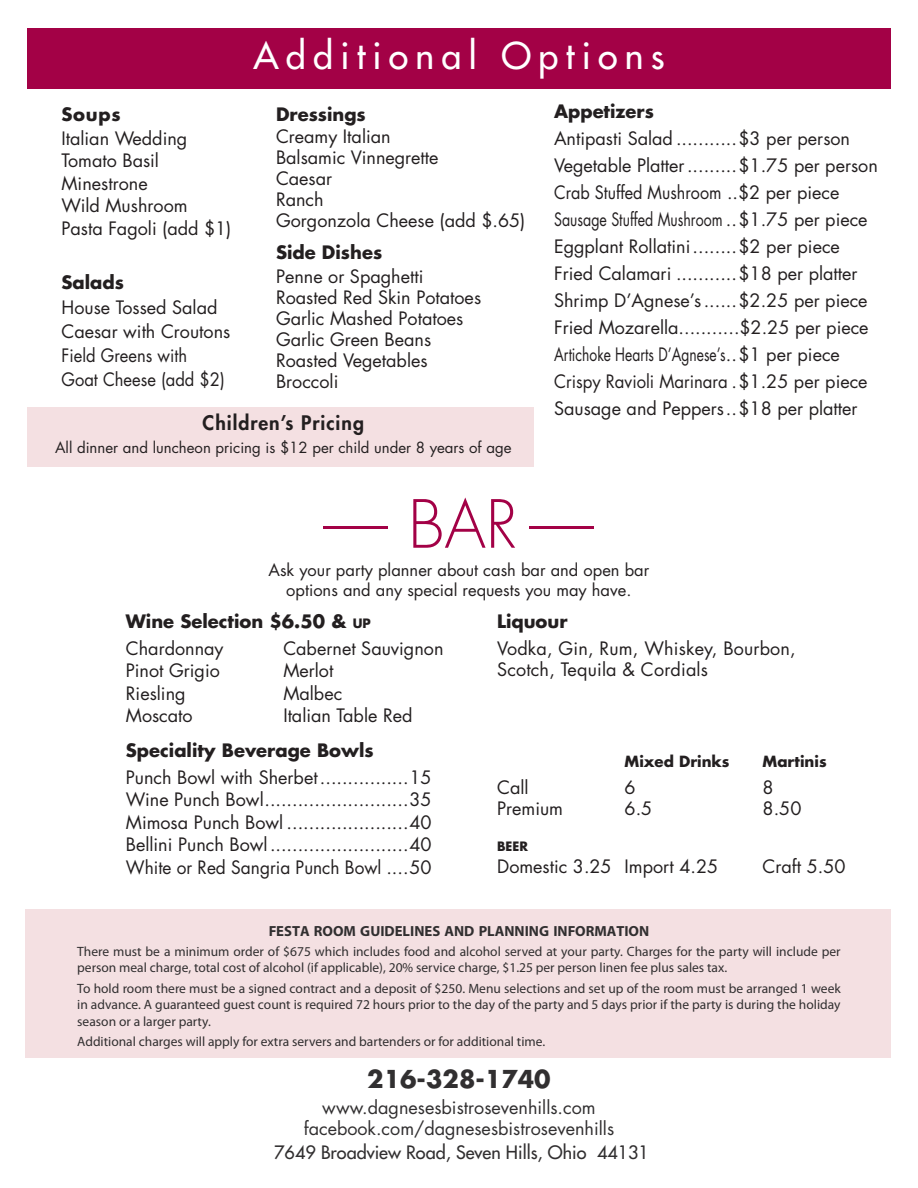
<style>
.page{position:relative;width:918px;height:1188px;background:#fff}
.page>*{position:absolute;margin:0;border:0;box-sizing:border-box;transform-origin:0 0}
.t1{font:300 64.5px "Futura";color:#a30146}
.t2{font:36px "Futura";letter-spacing:.2em;color:#fff}
.t3{font:700 24px "Futura";color:#312f30}
.t4{font:800 19.5px "Futura";letter-spacing:.05em;color:#231f20}
.t5{font:18px/27px "Futura";color:#231f20}
.t6{font:700 18px/27px "Futura";color:#231f20}
.t7{font:18px/21px "Futura";color:#312f30;text-align:center}
.t8{font:18px "Futura";color:#312f30}
.t9{font:16.5px "Futura";color:#231f20}
.t10{font:15px "Futura";color:#231f20}
.t11{font:700 15px "Futura";color:#231f20}
.t12{font:700 14.7px "Myriad Pro";color:#312f30}
.t13{font:13.5px/16.2px "Myriad Pro";color:#312f30}
.t14{font:700 12.6px "Futura";color:#231f20}
.s1{font-style:inherit}
.s2{font-size:12.6px}
.s3{font-weight:400}
</style>
<div class="page">
<div style="left:28px;top:407px;width:506px;height:59px;background:#f4e0e2"></div>
<div style="left:25px;top:910px;width:866px;height:148px;background:#f4e0e2"></div>
<div style="left:27px;top:28px;width:864px;height:60px;background:#a30146"></div>
<h2 class="t2" style="left:253px;top:32px;width:413px">Additional Options</h2>
<p class="t6" style="left:62px;top:100px;width:61px">Soups</p>
<p class="t5" style="left:62px;top:127px;width:171px;line-height:22.5px">Italian Wedding<br>Tomato Basil<br>Minestrone<br>Wild Mushroom<br>Pasta Fagoli (add $1)</p>
<p class="t6" style="left:62px;top:268px;width:64px">Salads</p>
<p class="t5" style="left:62px;top:295px;width:170px;line-height:24px">House Tossed Salad<br>Caesar with Croutons<br>Field Greens with<br>Goat Cheese (add $2)</p>
<p class="t6" style="left:276px;top:100px;width:91px">Dressings</p>
<p class="t5" style="left:276px;top:126px;width:251px;line-height:21px">Creamy Italian<br>Balsamic Vinnegrette<br>Caesar<br>Ranch<br>Gorgonzola Cheese (add $.65)</p>
<p class="t6" style="left:276px;top:238px;width:108px">Side Dishes</p>
<p class="t5" style="left:276px;top:266px;width:207px;line-height:21px">Penne or Spaghetti<br>Roasted Red Skin Potatoes<br>Garlic Mashed Potatoes<br>Garlic Green Beans<br>Roasted Vegetables<br>Broccoli</p>
<p class="t4" style="left:203px;top:410px;width:163px">Children’s Pricing</p>
<p class="t10" style="left:55px;top:437px;width:458px">All dinner and luncheon pricing is $12 per child under 8 years of age</p>
<p class="t6" style="left:554px;top:97px;width:101px">Appetizers</p>
<p class="t5" style="left:554px;top:125px;width:325px">Antipasti Salad ...........$3 per person Vegetable Platter.........$1.75 per person Crab Stuffed Mushroom ..$2 per piece Sausage Stuffed Mushroom ..$1.75 per piece Eggplant Rollatini........$2 per piece Fried Calamari ...........$18 per platter Shrimp D’Agnese’s......$2.25 per piece Fried Mozarella...........$2.25 per piece Artichoke Hearts D’Agnese’s..$1 per piece Crispy Ravioli Marinara .$1.25 per piece Sausage and Peppers..$18 per platter</p>
<h1 class="t1" style="left:324px;top:483px;width:272px">-— Bar—</h1>
<p class="t9" style="left:286px;top:578px;width:347px">options and any special requests you may have.</p>
<p class="t6" style="left:126px;top:607px;width:247px">Wine Selection <span class="s1">$6.50 &amp;</span> <span class="s2">UP<br></span><span class="s3">Chardonnay</span></p>
<p class="t9" style="left:268px;top:558px;width:382px">Ask your party planner about cash bar and open bar</p>
<p class="t6" style="left:497px;top:607px;width:72px">Liquour</p>
<p class="t5" style="left:497px;top:637px;width:300px;line-height:21.6px">Vodka, Gin, Rum, Whiskey, Bourbon,<br>Scotch, Tequila &amp; Cordials</p>
<p class="t5" style="left:283px;top:634px;width:162px">Cabernet Sauvignon</p>
<p class="t5" style="left:126px;top:657px;width:96px">Pinot Grigio</p>
<p class="t5" style="left:283px;top:657px;width:52px">Merlot</p>
<p class="t5" style="left:126px;top:679px;width:61px">Riesling</p>
<p class="t5" style="left:283px;top:679px;width:60px">Malbec</p>
<p class="t5" style="left:126px;top:702px;width:115px">Moscato I</p>
<p class="t5" style="left:288px;top:702px;width:126px">talian Table Red</p>
<p class="t6" style="left:126px;top:736px;width:249px">Speciality Beverage Bowls</p>
<p class="t5" style="left:126px;top:766px;width:307px;line-height:22.5px;text-align:justify">Punch Bowl with Sherbet................15<br>Wine Punch Bowl..........................35<br>Mimosa Punch Bowl ......................40<br>Bellini Punch Bowl.........................40<br>White or Red Sangria Punch Bowl ....50</p>
<p class="t11" style="left:625px;top:751px;width:107px">Mixed Drinks</p>
<p class="t11" style="left:763px;top:751px;width:66px">Martinis</p>
<p class="t5" style="left:497px;top:773px;width:33px">Call</p>
<p class="t5" style="left:625px;top:773px;width:13px">6</p>
<p class="t5" style="left:763px;top:773px;width:13px">8</p>
<p class="t5" style="left:497px;top:795px;width:68px">Premium</p>
<p class="t5" style="left:625px;top:795px;width:29px">6.5</p>
<p class="t5" style="left:763px;top:795px;width:40px">8.50</p>
<p class="t14" style="left:497px;top:838px;width:32px">BEER</p>
<p class="t5" style="left:497px;top:853px;width:223px">Domestic 3.25 I mport 4.25</p>
<p class="t5" style="left:763px;top:853px;width:84px">Craft 5.50</p>
<p class="t12" style="left:269px;top:921px;width:382px">FESTA ROOM GUIDELINES AND PLANNING INFORMATION</p>
<p class="t13" style="left:77px;top:943px;width:765px">There must be a minimum order of $675 which includes food and alcohol served at your party. Charges for the party will include per person meal charge, total cost of alcohol (if applicable), 20% service charge, $1.25 per person linen fee plus sales tax.</p>
<p class="t13" style="left:77px;top:980px;width:765px;text-align:justify">To hold room there must be a signed contract and a deposit of $250. Menu selections and set up of the room must be arranged 1 week in advance. A guaranteed guest count is required 72 hours prior to the day of the party and 5 days prior if the party is during the holiday season or a larger party.</p>
<p class="t13" style="left:77px;top:1033px;width:469px">Additional charges will apply for extra servers and bartenders or for additional time.</p>
<h3 class="t3" style="left:367px;top:1062px;width:185px">216-328-1740</h3>
<p class="t7" style="left:304px;top:1096px;width:312px">www.dagnesesbistrosevenhills.com facebook.com/dagnesesbistrosevenhills</p>
<p class="t8" style="left:274px;top:1140px;width:376px">7649 Broadview Road, Seven Hills, Ohio 44131</p>
</div>
